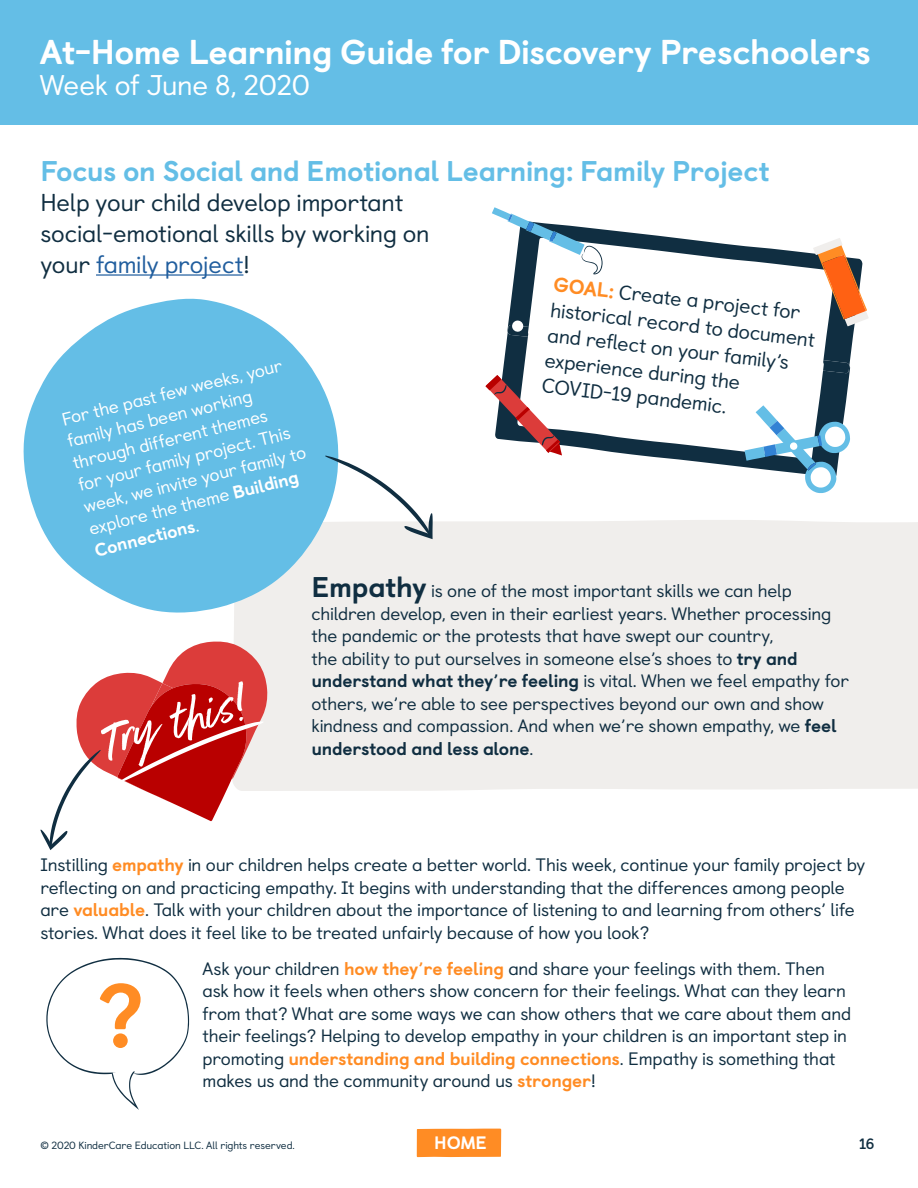
<style>
.page{position:relative;width:918px;height:1188px;background:#fff}
.page>*{position:absolute;margin:0;border:0;box-sizing:border-box;transform-origin:0 0}
.t1{font:800 90px "Castledown";color:#ff8c24}
.t2{font:italic 60.9px "Better Times";color:#fff}
.t3{font:800 34.5px "Castledown";letter-spacing:-.015em;color:#fff}
.t4{font:800 28.5px "Castledown";letter-spacing:-.015em;color:#64bee6}
.t5{font:28.5px "Castledown";letter-spacing:-.015em;color:#fff}
.t6{font:24.45px/30.6px "Castledown";letter-spacing:-.01em;color:#102e41}
.t7{font:20.25px/25.5px "Castledown";color:#102e41}
.t8{font:18px/22.5px "Castledown";letter-spacing:-.01em;color:#102e41}
.t9{font:18px/22.5px "Castledown";color:#fff}
.t10{font:800 18px "Castledown";color:#fff}
.t11{font:700 15px "Castledown";color:#102e41}
.t12{font:10.5px "Castledown";letter-spacing:-.01em;color:#102e41}
.s1{color:#215e9e}
.s2{font-weight:800;color:#ff8c24}
.s3{font-weight:800}
.s4{font-weight:800;font-size:28.5px}
</style>
<div class="page">
<div style="left:234px;top:520px;width:684px;height:271px;background:#f0eeec"></div>
<div style="left:417px;top:1129px;width:84px;height:28px;background:#ff8c24"></div>
<div style="left:0;top:0;width:918px;height:125px;background:#64bee6"></div>
<hr style="left:96px;top:274px;width:147px;height:2px;background:#215e9e">
<svg style="left:485px;top:207px;width:384px;height:286px"></svg>
<svg style="left:23px;top:298px;width:317px;height:316px;fill:#64bee6"></svg>
<svg style="left:325px;top:455px;width:108px;height:84px"></svg>
<svg style="left:46px;top:957px;width:144px;height:153px"></svg>
<svg style="left:40px;top:641px;width:228px;height:209px"></svg>
<h3 class="t3" style="left:40px;top:24px;width:833px">At-Home Learning Guide for Discovery Preschoolers</h3>
<h3 class="t5" style="left:40px;top:63px;width:272px">Week of June 8, 2020</h3>
<h3 class="t4" style="left:40px;top:148px;width:731px">Focus on Social and Emotional Learning: Family Project</h3>
<h3 class="t6" style="left:40px;top:186px;width:391px">Help your child develop important social-emotional skills by working on your <span class="s1">family project</span>!</h3>
<p class="t7" style="left:556px;top:268px;width:268px;rotate:7deg"><span class="s2">GOAL:</span> Create a project for historical record to document and refl ect on your family’s experience during the<br>COVID-19 pandemic.</p>
<p class="t9" style="left:59px;top:407px;width:230px;rotate:-14deg">For the past few weeks, your family has been working through different themes for your family project. This week, we invite your family to explore the theme <span class="s3">Building<br>Connections</span>.</p>
<h2 class="t2" style="left:89px;top:711px;width:150px;rotate:-16deg">Try this!</h2>
<p class="t8" style="left:311px;top:578px;width:539px"><span class="s4">Empathy</span> is one of the most important skills we can help children develop, even in their earliest years. Whether processing the pandemic or the protests that have swept our country,<br>the ability to put ourselves in someone else’s shoes to <span class="s3">try and understand what they’re feeling</span> is vital. When we feel empathy for others, we’re able to see perspectives beyond our own and show kindness and compassion. And when we’re shown empathy, we <span class="s3">feel understood and less alone</span>.</p>
<p class="t8" style="left:40px;top:852px;width:826px">Instilling <span class="s2">empathy</span> in our children helps create a better world. This week, continue your family project by reflecting on and practicing empathy. It begins with understanding that the differences among people are <span class="s2">valuable</span>. Talk with your children about the importance of listening to and learning from others’ life stories. What does it feel like to be treated unfairly because of how you look?</p>
<p class="t8" style="left:203px;top:956px;width:650px">Ask your children <span class="s2">how they’re feeling</span> and share your feelings with them. Then ask how it feels when others show concern for their feelings. What can they learn from that? What are some ways we can show others that we care about them and their feelings? Helping to develop empathy in your children is an important step in promoting <span class="s2">understanding and building connections</span>. Empathy is something that makes us and the community around us <span class="s2">stronger</span>!</p>
<h1 class="t1" style="left:97px;top:942px;width:49px">?</h1>
<p class="t12" style="left:40px;top:1137px;width:256px">© 2020 KinderCare Education LLC. All rights reserved.</p>
<p class="t10" style="left:434px;top:1128px;width:54px">HOME</p>
<p class="t11" style="left:859px;top:1132px;width:17px">16</p>
</div>
